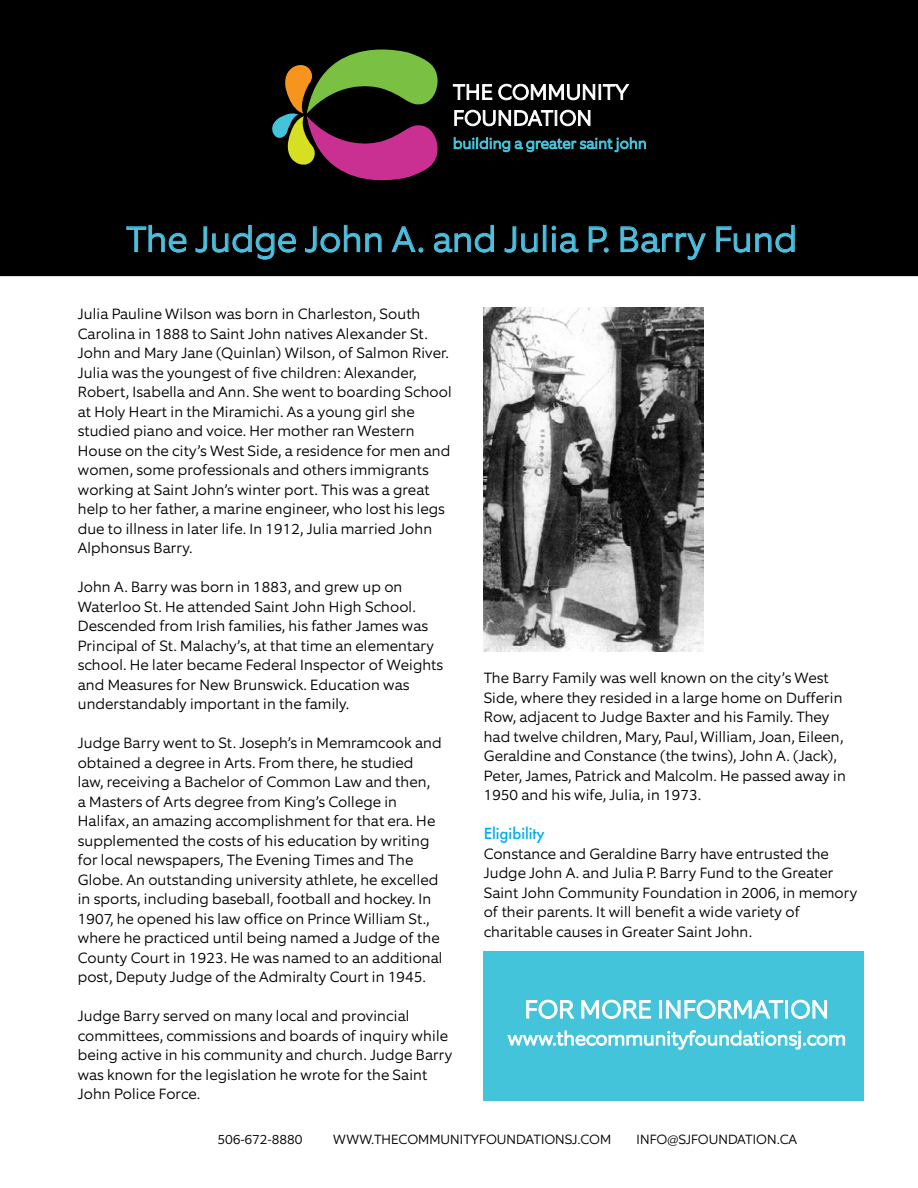
<style>
.page{position:relative;width:918px;height:1188px;background:#fff}
.page>*{position:absolute;margin:0;border:0;box-sizing:border-box;transform-origin:0 0}
.t1{font:300 36px "Equip";color:#4ec1e0}
.t2{font:300 25.5px "Equip";color:#fff}
.t3{font:300 19.5px "Equip";color:#fff}
.t4{font:300 15px/19.5px "Equip";color:#000}
.t5{font:500 15px "Futura";color:#00aeef}
.t6{font:300 13.5px "Equip";letter-spacing:-.01em;color:#000}
</style>
<div class="page">
<div style="left:0;top:0;width:918px;height:276px;background:#000"></div>
<svg style="left:126px;top:225px;width:61px;height:28px;background:#0e2329"></svg>
<svg style="left:195px;top:225px;width:101px;height:35px;background:#0c1e23"></svg>
<svg style="left:305px;top:225px;width:77px;height:28px;background:#0d2127"></svg>
<svg style="left:391px;top:226px;width:32px;height:26px"></svg>
<svg style="left:434px;top:225px;width:60px;height:28px;background:#0f272d"></svg>
<svg style="left:504px;top:226px;width:34px;height:27px"></svg>
<div style="left:543px;top:225px;width:3px;height:27px;border:1px solid #4ec1e0"></div>
<svg style="left:552px;top:226px;width:27px;height:27px"></svg>
<svg style="left:589px;top:226px;width:20px;height:26px"></svg>
<svg style="left:620px;top:226px;width:86px;height:34px;background:#0c2025"></svg>
<svg style="left:716px;top:225px;width:79px;height:28px;background:#0e252b"></svg>
<svg style="left:271px;top:28px;width:167px;height:173px;background:#403225"></svg>
<svg style="left:453px;top:84px;width:39px;height:16px"></svg>
<svg style="left:498px;top:84px;width:132px;height:16px"></svg>
<svg style="left:454px;top:110px;width:137px;height:16px"></svg>
<svg style="left:454px;top:137px;width:192px;height:15px;background:#17454d"></svg>
<div style="left:484px;top:951px;width:380px;height:150px;background:#43c4db"></div>
<svg style="left:526px;top:999px;width:48px;height:20px"></svg>
<svg style="left:581px;top:999px;width:70px;height:20px"></svg>
<div style="left:659px;top:1000px;width:3px;height:18px;border:1px solid #fff"></div>
<svg style="left:666px;top:999px;width:118px;height:20px"></svg>
<div style="left:785px;top:1000px;width:3px;height:18px;border:1px solid #fff"></div>
<svg style="left:791px;top:999px;width:36px;height:20px"></svg>
<svg style="left:507px;top:1030px;width:338px;height:20px"></svg>
<img style="left:484px;top:308px;width:219px;height:344px">
<h1 class="t1" style="left:126px;top:216px;width:673px">The Judge John A. and Julia P. Barry Fund</h1>
<p class="t4" style="left:78px;top:304px;width:376px">Julia Pauline Wilson was born in Charleston, South Carolina in 1888 to Saint John natives Alexander St.<br>John and Mary Jane (Quinlan) Wilson, of Salmon River.<br>Julia was the youngest of five children: Alexander, Robert, Isabella and Ann. She went to boarding School at Holy Heart in the Miramichi. As a young girl she studied piano and voice. Her mother ran Western House on the city’s West Side, a residence for men and women, some professionals and others immigrants working at Saint John’s winter port. This was a great help to her father, a marine engineer, who lost his legs due to illness in later life. In 1912, Julia married John Alphonsus Barry.</p>
<p class="t4" style="left:78px;top:577px;width:367px">John A. Barry was born in 1883, and grew up on Waterloo St. He attended Saint John High School.<br>Descended from Irish families, his father James was Principal of St. Malachy’s, at that time an elementary school. He later became Federal Inspector of Weights and Measures for New Brunswick. Education was understandably important in the family.</p>
<p class="t4" style="left:78px;top:733px;width:366px">Judge Barry went to St. Joseph’s in Memramcook and obtained a degree in Arts. From there, he studied law, receiving a Bachelor of Common Law and then,<br>a Masters of Arts degree from King’s College in Halifax, an amazing accomplishment for that era. He supplemented the costs of his education by writing for local newspapers, The Evening Times and The Globe. An outstanding university athlete, he excelled in sports, including baseball, football and hockey. In 1907, he opened his law office on Prince William St., where he practiced until being named a Judge of the County Court in 1923. He was named to an additional post, Deputy Judge of the Admiralty Court in 1945.</p>
<p class="t4" style="left:78px;top:1006px;width:376px">Judge Barry served on many local and provincial committees, commissions and boards of inquiry while being active in his community and church. Judge Barry was known for the legislation he wrote for the Saint John Police Force.</p>
<p class="t4" style="left:484px;top:668px;width:364px">The Barry Family was well known on the city’s West Side, where they resided in a large home on Dufferin Row, adjacent to Judge Baxter and his Family. They had twelve children, Mary, Paul, William, Joan, Eileen, Geraldine and Constance (the twins), John A. (Jack), Peter, James, Patrick and Malcolm. He passed away in 1950 and his wife, Julia, in 1973.</p>
<p class="t5" style="left:484px;top:824px;width:63px">Eligibility</p>
<p class="t4" style="left:484px;top:844px;width:375px">Constance and Geraldine Barry have entrusted the Judge John A. and Julia P. Barry Fund to the Greater Saint John Community Foundation in 2006, in memory of their parents. It will benefit a wide variety of charitable causes in Greater Saint John.</p>
<h2 class="t2" style="left:525px;top:993px;width:306px">FOR MORE INFORMATION</h2>
<h3 class="t3" style="left:508px;top:1026px;width:340px">www.thecommunityfoundationsj.com</h3>
<p class="t6" style="left:218px;top:1131px;width:86px">506-672-8880</p>
<p class="t6" style="left:333px;top:1131px;width:280px">WWW.THECOMMUNITYFOUNDATIONSJ.COM</p>
<p class="t6" style="left:637px;top:1131px;width:162px">INFO@SJFOUNDATION.CA</p>
</div>
